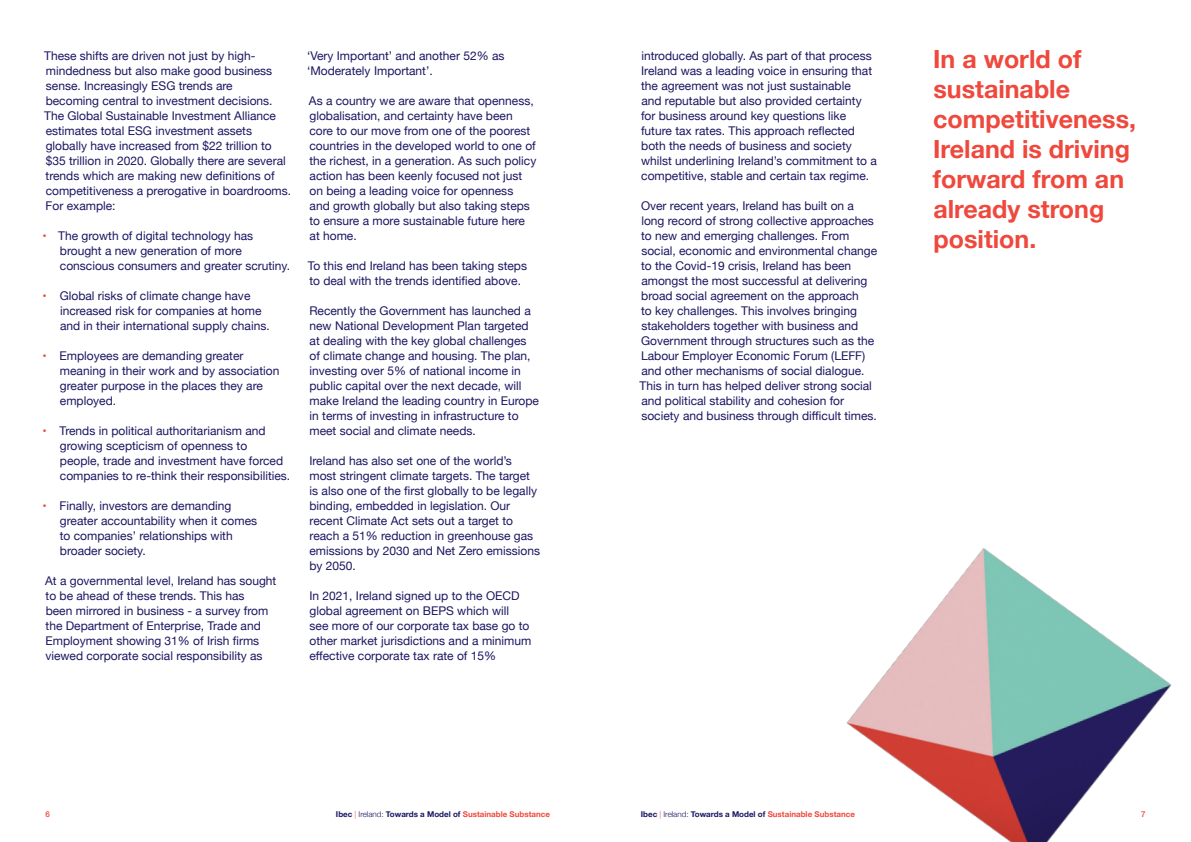
<style>
.page{position:relative;width:1191px;height:842px;background:#fff}
.page>*{position:absolute;margin:0;border:0;box-sizing:border-box;transform-origin:0 0}
.Intro_26pt{font:700 25px/30px "Helvetica Neue";color:#ef483c}
.Body_12pt{font:12px/15px "Helvetica Neue";color:#1b1661}
.t1{font:700 8px "Helvetica Neue";color:#ef483c}
.t2{font:500 8px "Helvetica Neue";color:#ef483c}
.s1{color:#ef483c}
.s2{color:#1b1661}
.s3{font-weight:300}
.s4{font-weight:300;color:#1b1661}
</style>
<div class="page">
<img style="left:846px;top:548px;width:326px;height:294px">
<p class="Body_12pt" style="left:44px;top:49px;width:249px">These shifts are driven not just by high&shy;mindedness but also make good business sense. Increasingly ESG trends are<br>becoming central to investment decisions.<br>The Global Sustainable Investment Alliance estimates total ESG investment assets globally have increased from $22 trillion to $35 trillion in 2020. Globally there are several trends which are making new definitions of competitiveness a prerogative in boardrooms.<br>For example:</p>
<p class="Body_12pt" style="left:60px;top:229px;width:232px;text-indent:-17px"><span class="s1">•</span> The growth of digital technology has brought a new generation of more conscious consumers and greater scrutiny.</p>
<p class="Body_12pt" style="left:60px;top:289px;width:211px;text-indent:-17px"><span class="s1">•</span> Global risks of climate change have increased risk for companies at home and in their international supply chains.</p>
<p class="Body_12pt" style="left:60px;top:349px;width:221px;text-indent:-17px"><span class="s1">•</span> Employees are demanding greater meaning in their work and by association greater purpose in the places they are employed.</p>
<p class="Body_12pt" style="left:60px;top:424px;width:232px;text-indent:-17px"><span class="s1">•</span> Trends in political authoritarianism and growing scepticism of openness to people, trade and investment have forced companies to re-think their responsibilities.</p>
<p class="Body_12pt" style="left:60px;top:499px;width:199px;text-indent:-17px"><span class="s1">•</span> Finally, investors are demanding greater accountability when it comes to companies’ relationships with broader society.</p>
<p class="Body_12pt" style="left:45px;top:574px;width:233px">At a governmental level, Ireland has sought to be ahead of these trends. This has<br>been mirrored in business - a survey from the Department of Enterprise, Trade and Employment showing 31% of Irish firms viewed corporate social responsibility as</p>
<p class="Body_12pt" style="left:307px;top:49px;width:199px">‘Very Important’ and another 52% as ‘Moderately Important’.</p>
<p class="Body_12pt" style="left:309px;top:94px;width:229px">As a country we are aware that openness, globalisation, and certainty have been core to our move from one of the poorest countries in the developed world to one of the richest, in a generation. As such policy action has been keenly focused not just on being a leading voice for openness<br>and growth globally but also taking steps to ensure a more sustainable future here at home.</p>
<p class="Body_12pt" style="left:308px;top:259px;width:221px">To this end Ireland has been taking steps to deal with the trends identified above.</p>
<p class="Body_12pt" style="left:309px;top:304px;width:231px">Recently the Government has launched a new National Development Plan targeted at dealing with the key global challenges of climate change and housing. The plan, investing over 5% of national income in public capital over the next decade, will make Ireland the leading country in Europe in terms of investing in infrastructure to meet social and climate needs.</p>
<p class="Body_12pt" style="left:309px;top:454px;width:232px">Ireland has also set one of the world’s most stringent climate targets. The target is also one of the first globally to be legally binding, embedded in legislation. Our recent Climate Act sets out a target to reach a 51% reduction in greenhouse gas emissions by 2030 and Net Zero emissions by 2050.</p>
<p class="Body_12pt" style="left:309px;top:589px;width:223px">In 2021, Ireland signed up to the OECD global agreement on BEPS which will<br>see more of our corporate tax base go to other market jurisdictions and a minimum effective corporate tax rate of 15%</p>
<p class="Body_12pt" style="left:641px;top:49px;width:237px">introduced globally. As part of that process Ireland was a leading voice in ensuring that the agreement was not just sustainable<br>and reputable but also provided certainty for business around key questions like future tax rates. This approach reflected both the needs of business and society whilst underlining Ireland’s commitment to a competitive, stable and certain tax regime.</p>
<p class="Body_12pt" style="left:639px;top:199px;width:239px">Over recent years, Ireland has built on a long record of strong collective approaches to new and emerging challenges. From social, economic and environmental change to the Covid-19 crisis, Ireland has been amongst the most successful at delivering broad social agreement on the approach<br>to key challenges. This involves bringing stakeholders together with business and Government through structures such as the Labour Employer Economic Forum (LEFF) and other mechanisms of social dialogue.<br>This in turn has helped deliver strong social and political stability and cohesion for society and business through difficult times.</p>
<p class="Intro_26pt" style="left:933px;top:45px;width:205px">In a world of sustainable competitiveness,<br>Ireland is driving forward from an already strong position.</p>
<p class="t2" style="left:45px;top:808px;width:6px">6</p>
<p class="t1" style="left:336px;top:808px;width:216px"><span class="s2">Ibec</span> <span class="s3">|</span> <span class="s4">Ireland:</span> <span class="s2">Towards a Model of</span> Sustainable Substance</p>
<p class="t1" style="left:641px;top:808px;width:216px"><span class="s2">Ibec</span> <span class="s3">|</span> <span class="s4">Ireland:</span> <span class="s2">Towards a Model of</span> Sustainable Substance</p>
<p class="t2" style="left:1141px;top:808px;width:6px">7</p>
</div>
